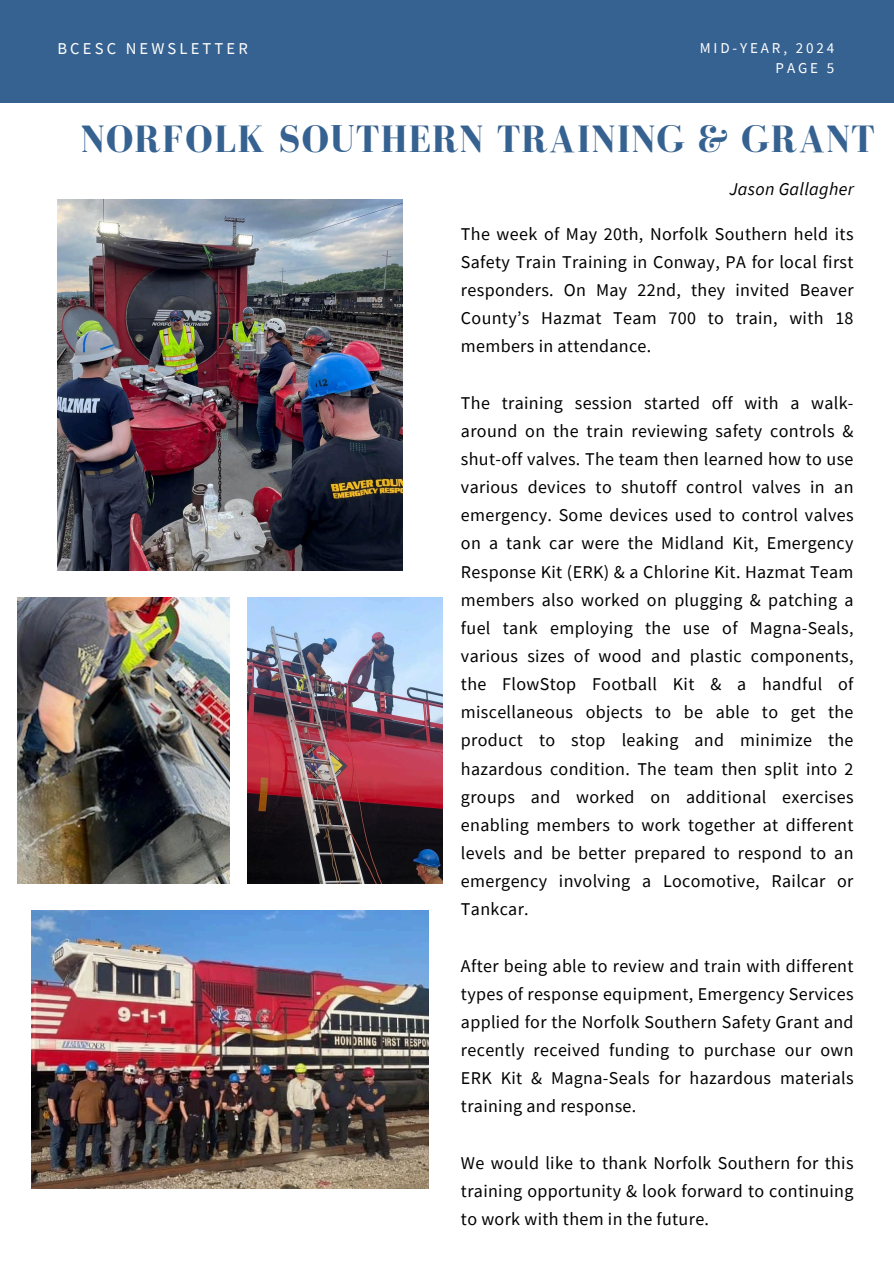
<style>
.page{position:relative;width:894px;height:1264px;background:#fff}
.page>*{position:absolute;margin:0;border:0;box-sizing:border-box;transform-origin:0 0}
.t1{font:700 39.15px "Bodoni FLF";letter-spacing:.03em;color:#366291}
.t2{font:18px/28px "Source Sans Pro";letter-spacing:.02em;color:#000;text-align:justify}
.t3{font:italic 18px "Source Sans Pro";letter-spacing:.02em;color:#000}
.t4{font:16.5px "Source Sans Pro";letter-spacing:.19em;color:#fff}
.t5{font:15px "Source Sans Pro";letter-spacing:.19em;color:#fff}
</style>
<div class="page">
<div style="left:0;top:0;width:893px;height:102px;background:#366291"></div>
<img style="left:31px;top:910px;width:397px;height:278px">
<img style="left:57px;top:200px;width:345px;height:370px">
<img style="left:17px;top:597px;width:212px;height:286px">
<img style="left:247px;top:597px;width:195px;height:286px">
<h3 class="t4" style="left:57px;top:38px;width:192px">BCESC NEWSLETTER</h3>
<h3 class="t5" style="left:699px;top:38px;width:136px">MID-YEAR, 2024</h3>
<h3 class="t5" style="left:775px;top:59px;width:60px">PAGE 5</h3>
<p class="t1" style="left:81px;top:118px;width:795px">NORFOLK SOUTHERN TRAINING &amp; GRANT</p>
<p class="t3" style="left:729px;top:177px;width:126px">Jason Gallagher</p>
<h3 class="t2" style="left:461px;top:219px;width:394px">The week of May 20th, Norfolk Southern held its Safety Train Training in Conway, PA for local first responders. On May 22nd, they invited Beaver County’s Hazmat Team 700 to train, with 18 members in attendance.</h3>
<h1 class="t2" style="left:461px;top:388px;width:394px">The training session started off with a walk&shy;around on the train reviewing safety controls &amp; shut-off valves. The team then learned how to use various devices to shutoff control valves in an emergency. Some devices used to control valves on a tank car were the Midland Kit, Emergency Response Kit (ERK) &amp; a Chlorine Kit. Hazmat Team members also worked on plugging &amp; patching a fuel tank employing the use of Magna-Seals, various sizes of wood and plastic components, the FlowStop Football Kit &amp; a handful of miscellaneous objects to be able to get the product to stop leaking and minimize the hazardous condition. The team then split into 2 groups and worked on additional exercises enabling members to work together at different levels and be better prepared to respond to an emergency involving a Locomotive, Railcar or Tankcar.</h1>
<h3 class="t2" style="left:461px;top:951px;width:394px">After being able to review and train with different types of response equipment, Emergency Services applied for the Norfolk Southern Safety Grant and recently received funding to purchase our own ERK Kit &amp; Magna-Seals for hazardous materials training and response.</h3>
<p class="t2" style="left:461px;top:1148px;width:394px">We would like to thank Norfolk Southern for this training opportunity &amp; look forward to continuing to work with them in the future.</p>
</div>
